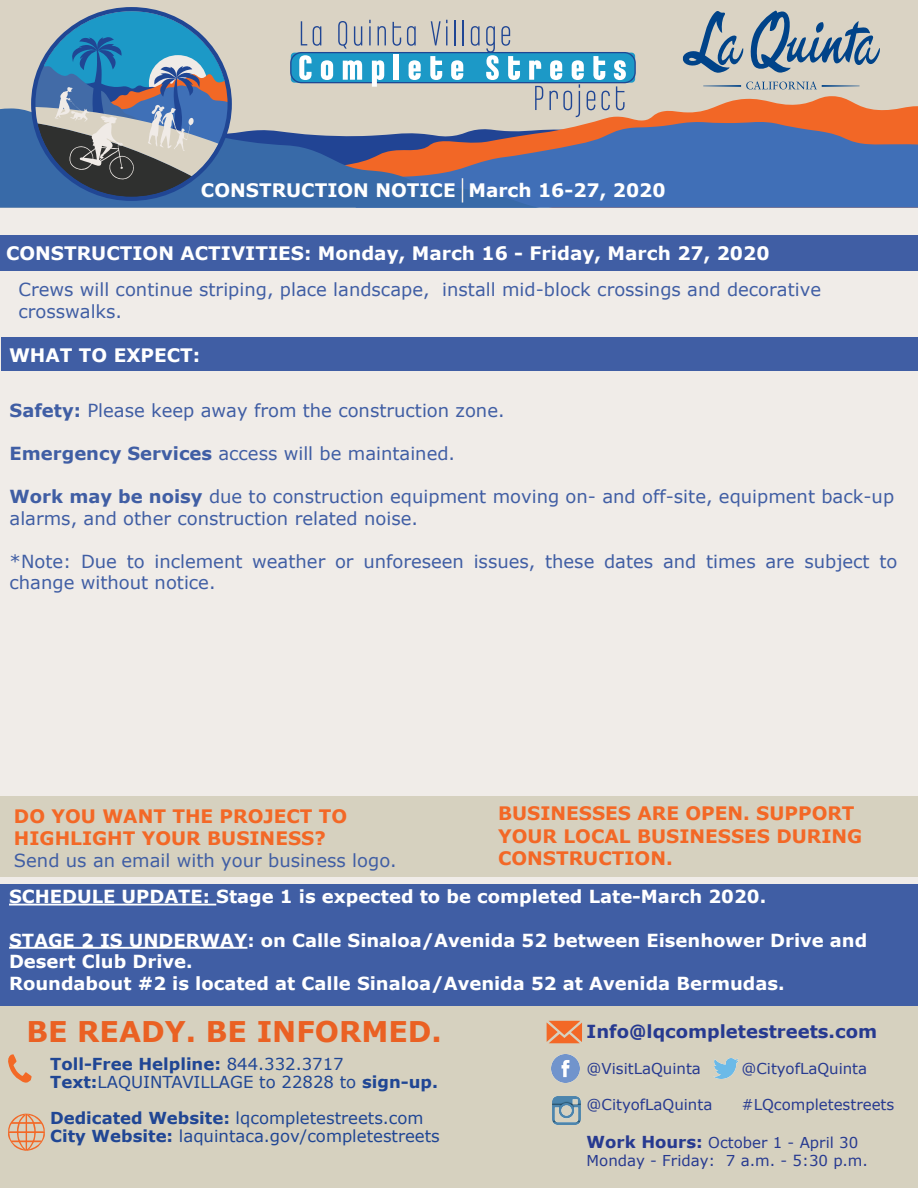
<style>
.page{position:relative;width:918px;height:1188px;background:#fff}
.page>*{position:absolute;margin:0;border:0;box-sizing:border-box;transform-origin:0 0}
.t1{font:700 28.5px "Verdana";color:#ea6123}
.t2{font:700 18.6px/22.4px "Verdana";color:#f36826}
.t3{font:700 18.6px "Verdana";color:#fff}
.t4{font:18px/21.6px "Verdana";color:#405ea4}
.t5{font:700 18px/21.6px "Verdana";color:#fff}
.t6{font:700 18px "Verdana";color:#273a90}
.t7{font:16.5px/18px "Verdana";color:#204694}
.t8{font:15px/18px "Verdana";color:#273a90}
.s1{font-weight:700}
.s2{font-weight:700;font-size:16.5px}
</style>
<div class="page">
<div style="left:1px;top:0;width:917px;height:972px;background:#f0ece8"></div>
<div style="left:0;top:0;width:918px;height:208px;background:#dad3c4"></div>
<svg style="left:636px;top:96px;width:282px;height:25px;fill:#f26726"></svg>
<svg style="left:539px;top:121px;width:379px;height:87px;background:#536ea7"></svg>
<svg style="left:0;top:108px;width:539px;height:100px;background:#3d6da9"></svg>
<svg style="left:31px;top:7px;width:605px;height:198px"></svg>
<div style="left:0;top:884px;width:918px;height:123px;background:#405ea4"></div>
<div style="left:0;top:235px;width:918px;height:35px;background:#405ea4"></div>
<div style="left:0;top:1007px;width:918px;height:181px;background:#d6d1bf"></div>
<div style="left:1px;top:337px;width:917px;height:34px;background:#405ea4"></div>
<hr style="left:9px;top:904px;width:207px;height:2px;background:#fff">
<hr style="left:9px;top:947px;width:238px;height:2px;background:#fff">
<img style="left:551px;top:1055px;width:28px;height:28px">
<img style="left:553px;top:1097px;width:28px;height:28px">
<img style="left:713px;top:1058px;width:25px;height:21px">
<svg style="left:8px;top:1054px;width:24px;height:29px"></svg>
<svg style="left:8px;top:1114px;width:37px;height:37px"></svg>
<svg style="left:547px;top:1021px;width:35px;height:22px"></svg>
<svg style="left:683px;top:11px;width:197px;height:78px"></svg>
<div style="left:0;top:796px;width:918px;height:81px;background:#d6d1bf"></div>
<p class="t3" style="left:201px;top:177px;width:466px">CONSTRUCTION NOTICE March 16-27, 2020</p>
<p class="t3" style="left:6px;top:240px;width:765px">CONSTRUCTION ACTIVITIES: Monday, March 16 - Friday, March 27, 2020</p>
<p class="t4" style="left:18px;top:279px;width:804px">Crews will continue striping, place landscape, install mid-block crossings and decorative crosswalks.</p>
<p class="t3" style="left:9px;top:342px;width:193px">WHAT TO EXPECT:</p>
<p class="t4" style="left:10px;top:399px;width:497px"><span class="s1">Safety:</span> Please keep away from the construction zone.</p>
<p class="t4" style="left:10px;top:442px;width:447px"><span class="s1">Emergency Services</span> access will be maintained.</p>
<p class="t4" style="left:10px;top:485px;width:886px"><span class="s1">Work may be noisy</span> due to construction equipment moving on- and off-site, equipment back-up alarms, and other construction related noise.</p>
<p class="t4" style="left:10px;top:550px;width:889px">*Note: Due to inclement weather or unforeseen issues, these dates and times are subject to change without notice.</p>
<p class="t2" style="left:14px;top:805px;width:335px">DO YOU WANT THE PROJECT TO<br>HIGHLIGHT YOUR BUSINESS?</p>
<p class="t4" style="left:14px;top:849px;width:384px">Send us an email with your business logo.</p>
<p class="t2" style="left:498px;top:802px;width:366px">BUSINESSES ARE OPEN. SUPPORT<br>YOUR LOCAL BUSINESSES DURING<br>CONSTRUCTION.</p>
<p class="t5" style="left:9px;top:886px;width:759px">SCHEDULE UPDATE: Stage 1 is expected to be completed Late-March 2020.</p>
<p class="t5" style="left:9px;top:929px;width:860px">STAGE 2 IS UNDERWAY: on Calle Sinaloa/Avenida 52 between Eisenhower Drive and<br>Desert Club Drive.<br>Roundabout #2 is located at Calle Sinaloa/Avenida 52 at Avenida Bermudas.</p>
<h1 class="t1" style="left:26px;top:1012px;width:417px">BE READY. BE INFORMED.</h1>
<p class="t7" style="left:50px;top:1055px;width:389px"><span class="s1">Toll-Free Helpline:</span> 844.332.3717<br><span class="s1">Text:</span>LAQUINTAVILLAGE to 22828 to <span class="s1">sign-up.</span></p>
<p class="t7" style="left:50px;top:1109px;width:391px"><span class="s1">Dedicated Website:</span> lqcompletestreets.com<br><span class="s1">City Website:</span> laquintaca.gov/completestreets</p>
<p class="t6" style="left:587px;top:1019px;width:292px">Info@lqcompletestreets.com</p>
<p class="t8" style="left:587px;top:1059px;width:116px">@VisitLaQuinta</p>
<p class="t8" style="left:587px;top:1095px;width:127px">@CityofLaQuinta</p>
<p class="t8" style="left:587px;top:1133px;width:283px"><span class="s2">Work Hours:</span> October 1 - April 30<br>Monday - Friday: 7 a.m. - 5:30 p.m.</p>
<p class="t8" style="left:741px;top:1059px;width:127px">@CityofLaQuinta</p>
<p class="t8" style="left:741px;top:1095px;width:154px">#LQcompletestreets</p>
</div>
